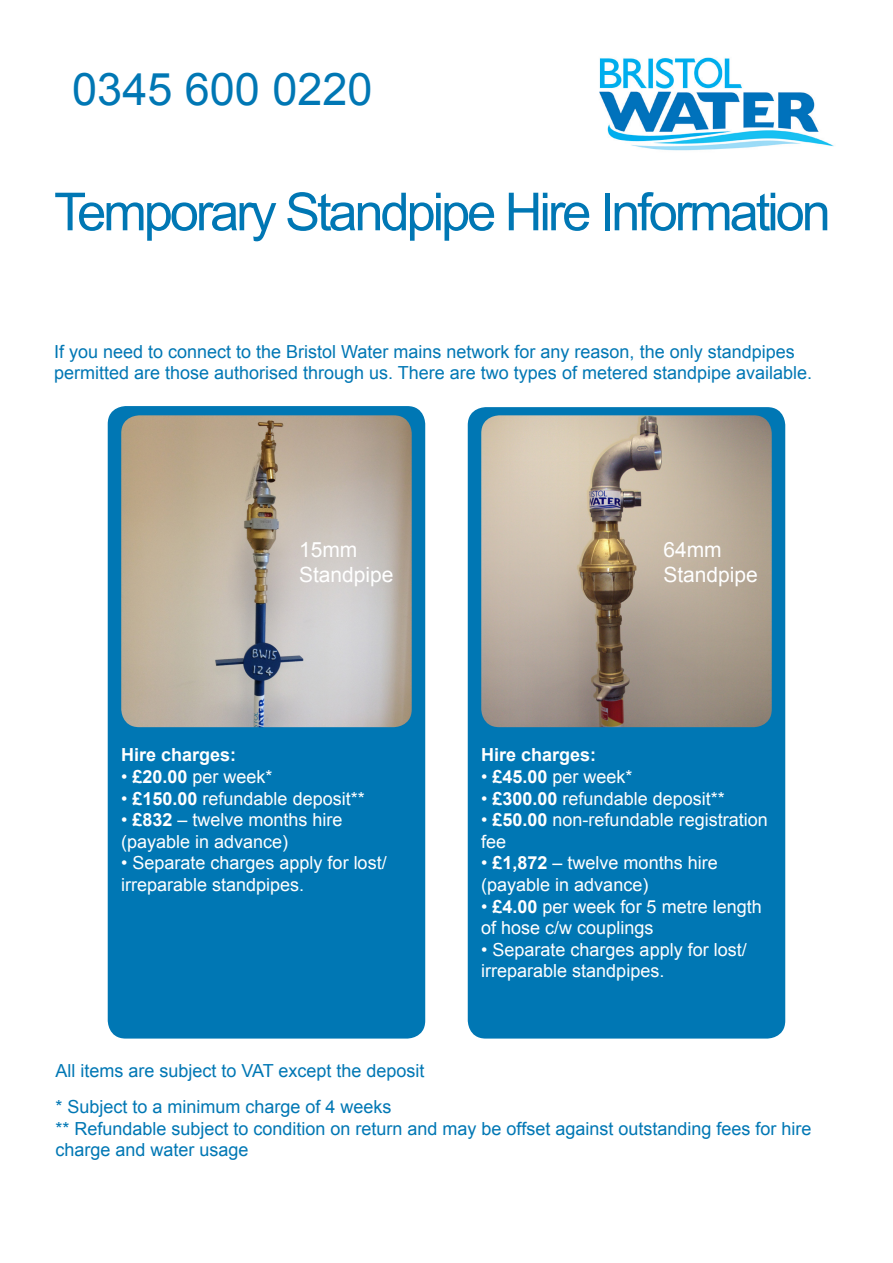
<style>
.page{position:relative;width:893px;height:1263px;background:#fff}
.page>*{position:absolute;margin:0;border:0;box-sizing:border-box;transform-origin:0 0}
.t1{font:52.5px "Arial";letter-spacing:-.06em;color:#0077b4}
.t2{font:45px "Arial";color:#0077b4}
.t3{font:21px "Arial";color:#fff}
.t4{font:18px/21.6px "Arial";color:#fff}
.t5{font:18px/21.6px "Arial";color:#0077b4}
.t6{font:700 18px "Arial";color:#fff}
.s1{font-weight:700}
</style>
<div class="page">
<div style="left:108px;top:406px;width:317px;height:632px;background:#0077b4;border-radius:18px"></div>
<div style="left:468px;top:407px;width:317px;height:631px;background:#0077b4;border-radius:18px"></div>
<img style="left:481px;top:415px;width:291px;height:312px">
<img style="left:121px;top:415px;width:291px;height:312px">
<img style="left:599px;top:57px;width:235px;height:94px">
<p class="t2" style="left:72px;top:60px;width:302px">0345 600 0220</p>
<p class="t1" style="left:54px;top:177px;width:778px">Temporary Standpipe Hire Information</p>
<p class="t5" style="left:54px;top:341px;width:760px">If you need to connect to the Bristol Water mains network for any reason, the only standpipes permitted are those authorised through us. There are two types of metered standpipe available.</p>
<p class="t3" style="left:299px;top:536px;width:60px">15mm</p>
<p class="t3" style="left:299px;top:561px;width:96px">Standpipe</p>
<p class="t3" style="left:663px;top:536px;width:60px">64mm</p>
<p class="t3" style="left:663px;top:561px;width:96px">Standpipe</p>
<p class="t6" style="left:121px;top:743px;width:117px">Hire charges:</p>
<p class="t4" style="left:121px;top:766px;width:153px">• <span class="s1">£20.00</span> per week*</p>
<p class="t4" style="left:121px;top:788px;width:245px">• <span class="s1">£150.00</span> refundable deposit**</p>
<p class="t4" style="left:121px;top:809px;width:223px">• <span class="s1">£832</span> – twelve months hire (payable in advance)</p>
<p class="t4" style="left:121px;top:852px;width:267px">• Separate charges apply for lost/ irreparable standpipes.</p>
<p class="t5" style="left:55px;top:1060px;width:371px">All items are subject to VAT except the deposit</p>
<p class="t6" style="left:481px;top:743px;width:117px">Hire charges:</p>
<p class="t4" style="left:481px;top:766px;width:153px">• <span class="s1">£45.00</span> per week*</p>
<p class="t4" style="left:481px;top:788px;width:245px">• <span class="s1">£300.00</span> refundable deposit**</p>
<p class="t4" style="left:481px;top:809px;width:288px">• <span class="s1">£50.00</span> non-refundable registration fee</p>
<p class="t4" style="left:481px;top:852px;width:238px">• <span class="s1">£1,872</span> – twelve months hire (payable in advance)</p>
<p class="t4" style="left:481px;top:896px;width:282px">• <span class="s1">£4.00</span> per week for 5 metre length of hose c/w couplings</p>
<p class="t4" style="left:481px;top:939px;width:267px">• Separate charges apply for lost/ irreparable standpipes.</p>
<p class="t5" style="left:55px;top:1096px;width:338px">* Subject to a minimum charge of 4 weeks</p>
<p class="t5" style="left:55px;top:1118px;width:758px">** Refundable subject to condition on return and may be offset against outstanding fees for hire</p>
<p class="t5" style="left:55px;top:1139px;width:195px">charge and water usage</p>
</div>
